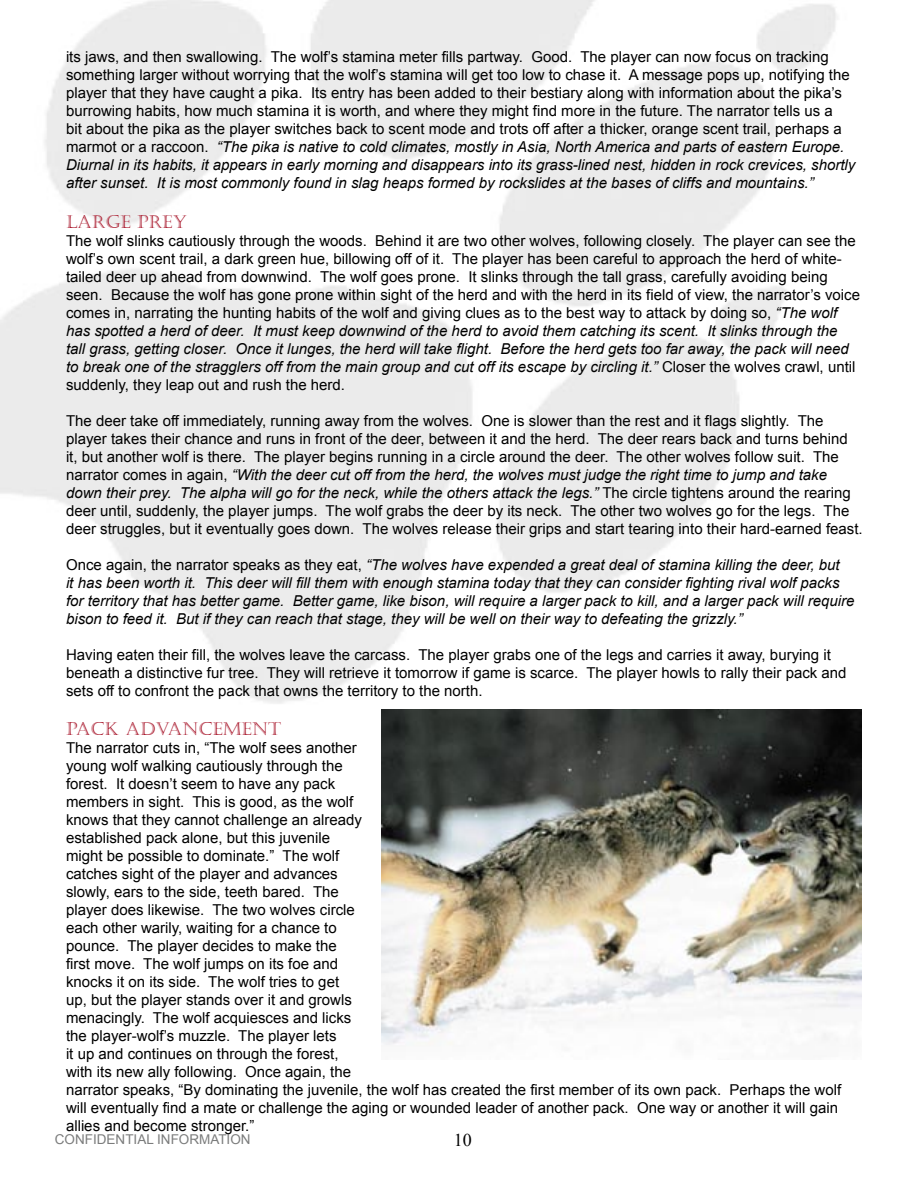
<style>
.page{position:relative;width:918px;height:1188px;background:#fff}
.page>*{position:absolute;margin:0;border:0;box-sizing:border-box;transform-origin:0 0}
.t1{font:18px "Castellar";color:#a9192d}
.t2{font:18px "Times New Roman";color:#000}
.t3{font:15px/18px "Arial";color:#000}
.t4{font:italic 15px/18px "Arial";color:#000}
.t5{font:13.5px "Arial";color:#7b7c7c}
.s1{font-style:italic}
.s2{font-style:normal}
</style>
<div class="page">
<img style="left:0;top:105px;width:754px;height:605px">
<img style="left:754px;top:4px;width:108px;height:722px">
<img style="left:381px;top:710px;width:480px;height:335px">
<p class="t3" style="left:66px;top:48px;width:791px">its jaws, and then swallowing. The wolf’s stamina meter fills partway. Good. The player can now focus on tracking something larger without worrying that the wolf’s stamina will get too low to chase it. A message pops up, notifying the player that they have caught a pika. Its entry has been added to their bestiary along with information about the pika’s burrowing habits, how much stamina it is worth, and where they might find more in the future. The narrator tells us a<br>bit about the pika as the player switches back to scent mode and trots off after a thicker, orange scent trail, perhaps a marmot or a raccoon. <span class="s1">“The pika is native to cold climates, mostly in Asia, North America and parts of eastern Europe.<br>Diurnal in its habits, it appears in early morning and disappears into its grass-lined nest, hidden in rock crevices, shortly after sunset. It is most commonly found in slag heaps formed by rockslides at the bases of cliffs and mountains.”</span></p>
<p class="t1" style="left:66px;top:211px;width:123px">LARGE PREY</p>
<p class="t3" style="left:66px;top:231px;width:796px">The wolf slinks cautiously through the woods. Behind it are two other wolves, following closely. The player can see the wolf’s own scent trail, a dark green hue, billowing off of it. The player has been careful to approach the herd of white&shy;tailed deer up ahead from downwind. The wolf goes prone. It slinks through the tall grass, carefully avoiding being seen. Because the wolf has gone prone within sight of the herd and with the herd in its field of view, the narrator’s voice comes in, narrating the hunting habits of the wolf and giving clues as to the best way to attack by doing so, <span class="s1">“The wolf has spotted a herd of deer. It must keep downwind of the herd to avoid them catching its scent. It slinks through the tall grass, getting closer. Once it lunges, the herd will take flight. Before the herd gets too far away, the pack will need to break one of the stragglers off from the main group and cut off its escape by circling it.”</span> Closer the wolves crawl, until suddenly, they leap out and rush the herd.</p>
<p class="t3" style="left:66px;top:411px;width:798px">The deer take off immediately, running away from the wolves. One is slower than the rest and it flags slightly. The player takes their chance and runs in front of the deer, between it and the herd. The deer rears back and turns behind it, but another wolf is there. The player begins running in a circle around the deer. The other wolves follow suit. The narrator comes in again, <span class="s1">“With the deer cut off from the herd, the wolves must judge the right time to jump and take down their prey. The alpha will go for the neck, while the others attack the legs.”</span> The circle tightens around the rearing deer until, suddenly, the player jumps. The wolf grabs the deer by its neck. The other two wolves go for the legs. The deer struggles, but it eventually goes down. The wolves release their grips and start tearing into their hard-earned feast.</p>
<p class="t4" style="left:66px;top:555px;width:790px"><span class="s2">Once again, the narrator speaks as they eat,</span> “The wolves have expended a great deal of stamina killing the deer, but<br>it has been worth it. This deer will fill them with enough stamina today that they can consider fighting rival wolf packs for territory that has better game. Better game, like bison, will require a larger pack to kill, and a larger pack will require bison to feed it. But if they can reach that stage, they will be well on their way to defeating the grizzly.”</p>
<p class="t3" style="left:66px;top:645px;width:782px">Having eaten their fill, the wolves leave the carcass. The player grabs one of the legs and carries it away, burying it beneath a distinctive fur tree. They will retrieve it tomorrow if game is scarce. The player howls to rally their pack and sets off to confront the pack that owns the territory to the north.</p>
<p class="t1" style="left:66px;top:719px;width:217px">PACK ADVANCEMENT</p>
<p class="t3" style="left:66px;top:739px;width:777px">The narrator cuts in, “The wolf sees another<br>young wolf walking cautiously through the<br>forest. It doesn’t seem to have any pack<br>members in sight. This is good, as the wolf<br>knows that they cannot challenge an already<br>established pack alone, but this juvenile<br>might be possible to dominate.” The wolf<br>catches sight of the player and advances<br>slowly, ears to the side, teeth bared. The<br>player does likewise. The two wolves circle<br>each other warily, waiting for a chance to<br>pounce. The player decides to make the<br>first move. The wolf jumps on its foe and<br>knocks it on its side. The wolf tries to get<br>up, but the player stands over it and growls<br>menacingly. The wolf acquiesces and licks<br>the player-wolf’s muzzle. The player lets<br>it up and continues on through the forest,<br>with its new ally following. Once again, the<br>narrator speaks, “By dominating the juvenile, the wolf has created the first member of its own pack. Perhaps the wolf will eventually find a mate or challenge the aging or wounded leader of another pack. One way or another it will gain allies and become stronger.”</p>
<p class="t5" style="left:55px;top:1130px;width:197px">CONFIDENTIAL INFORMATION</p>
<p class="t2" style="left:454px;top:1128px;width:19px">10</p>
</div>
